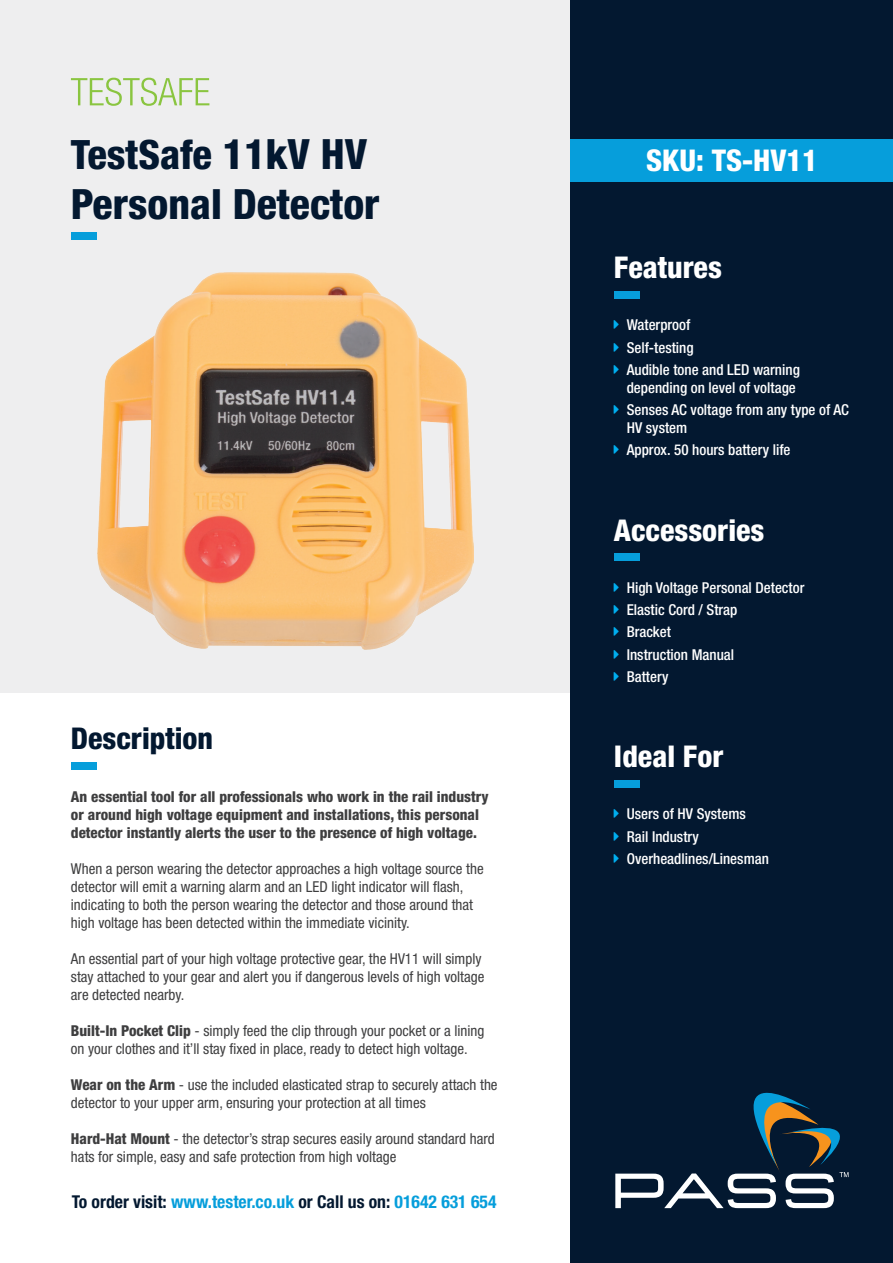
<style>
.page{position:relative;width:893px;height:1263px;background:#fff}
.page>*{position:absolute;margin:0;border:0;box-sizing:border-box;transform-origin:0 0}
.t1{font:800 condensed 41.85px "Helvetica Neue LT Pro";color:#031830}
.t2{font:800 condensed 40.5px "Helvetica Neue LT Pro";color:#031830}
.t3{font:800 condensed 30px "Helvetica Neue LT Pro";color:#fff}
.t4{font:800 condensed 30px "Helvetica Neue LT Pro";color:#031830}
.t5{font:700 condensed 17.7px "Helvetica Neue LT Pro";color:#069edb}
.t6{font:condensed 15px/18px "Helvetica Neue LT Pro";color:#3e3e3f}
.t7{font:500 condensed 15px/18px "Helvetica Neue LT Pro";color:#fff;text-align:center}
.t8{font:800 condensed 15px/18px "Helvetica Neue LT Pro";color:#3e3e3f}
.s1{font-size:41.85px}
.s2{font-weight:800}
.s3{color:#031830}
.s4{color:#00aeef}
</style>
<div class="page">
<div style="left:0;top:0;width:571px;height:692px;background:#eeeeef"></div>
<img style="left:97px;top:273px;width:376px;height:377px">
<svg style="left:71px;top:78px;width:138px;height:28px"></svg>
<div style="left:72px;top:232px;width:25px;height:7px;background:#069edb"></div>
<div style="left:72px;top:762px;width:25px;height:8px;background:#069edb"></div>
<div style="left:571px;top:0;width:322px;height:1263px;background:#031830"></div>
<svg style="left:615px;top:1093px;width:233px;height:115px"></svg>
<div style="left:614px;top:780px;width:25px;height:7px;background:#069edb"></div>
<div style="left:614px;top:553px;width:25px;height:8px;background:#069edb"></div>
<div style="left:614px;top:291px;width:25px;height:7px;background:#069edb"></div>
<div style="left:571px;top:139px;width:322px;height:43px;background:#069edb"></div>
<h2 class="t2" style="left:71px;top:130px;width:298px">TestSafe <span class="s1">11kV HV</span></h2>
<h1 class="t1" style="left:71px;top:178px;width:310px">Personal Detector</h1>
<h3 class="t4" style="left:71px;top:720px;width:144px">Description</h3>
<p class="t8" style="left:71px;top:787px;width:419px">An essential tool for all professionals who work in the rail industry or around high voltage equipment and installations, this personal detector instantly alerts the user to the presence of high voltage.</p>
<p class="t6" style="left:71px;top:859px;width:414px">When a person wearing the detector approaches a high voltage source the detector will emit a warning alarm and an LED light indicator will flash, indicating to both the person wearing the detector and those around that high voltage has been detected within the immediate vicinity.</p>
<p class="t6" style="left:71px;top:949px;width:415px">An essential part of your high voltage protective gear, the HV11 will simply stay attached to your gear and alert you if dangerous levels of high voltage are detected nearby.</p>
<p class="t6" style="left:71px;top:1021px;width:415px"><span class="s2">Built-In Pocket Clip</span> - simply feed the clip through your pocket or a lining on your clothes and it’ll stay fixed in place, ready to detect high voltage.</p>
<p class="t6" style="left:71px;top:1075px;width:428px"><span class="s2">Wear on the Arm</span> - use the included elasticated strap to securely attach the detector to your upper arm, ensuring your protection at all times</p>
<p class="t6" style="left:71px;top:1129px;width:425px"><span class="s2">Hard-Hat Mount</span> - the detector’s strap secures easily around standard hard hats for simple, easy and safe protection from high voltage</p>
<p class="t5" style="left:72px;top:1191px;width:426px"><span class="s3">To order visit:</span> www.tester.co.uk <span class="s3">or Call us on:</span> 01642 631 654</p>
<h3 class="t3" style="left:646px;top:142px;width:173px">SKU: TS-HV11</h3>
<h3 class="t3" style="left:614px;top:249px;width:109px">Features</h3>
<p class="t7" style="left:614px;top:316px;width:78px"><span class="s4">→</span> Waterproof</p>
<p class="t7" style="left:614px;top:338px;width:81px"><span class="s4">→</span> Self-testing</p>
<p class="t7" style="left:614px;top:360px;width:187px"><span class="s4">→</span> Audible tone and LED warning depending on level of voltage</p>
<p class="t7" style="left:627px;top:401px;width:224px;text-align:left;text-indent:-13px"><span class="s4">→</span> Senses AC voltage from any type of AC<br>HV system</p>
<p class="t7" style="left:614px;top:441px;width:178px"><span class="s4">→</span> Approx. 50 hours battery life</p>
<h3 class="t3" style="left:614px;top:511px;width:152px">Accessories</h3>
<p class="t7" style="left:614px;top:578px;width:192px"><span class="s4">→</span> High Voltage Personal Detector</p>
<p class="t7" style="left:614px;top:600px;width:125px"><span class="s4">→</span> Elastic Cord / Strap</p>
<p class="t7" style="left:614px;top:623px;width:58px"><span class="s4">→</span> Bracket</p>
<p class="t7" style="left:614px;top:645px;width:122px"><span class="s4">→</span> Instruction Manual</p>
<p class="t7" style="left:614px;top:667px;width:56px"><span class="s4">→</span> Battery</p>
<h3 class="t3" style="left:614px;top:738px;width:111px">Ideal For</h3>
<p class="t7" style="left:614px;top:805px;width:133px"><span class="s4">→</span> Users of HV Systems</p>
<p class="t7" style="left:614px;top:827px;width:86px"><span class="s4">→</span> Rail Industry</p>
<p class="t7" style="left:614px;top:849px;width:156px"><span class="s4">→</span> Overheadlines/Linesman</p>
</div>
